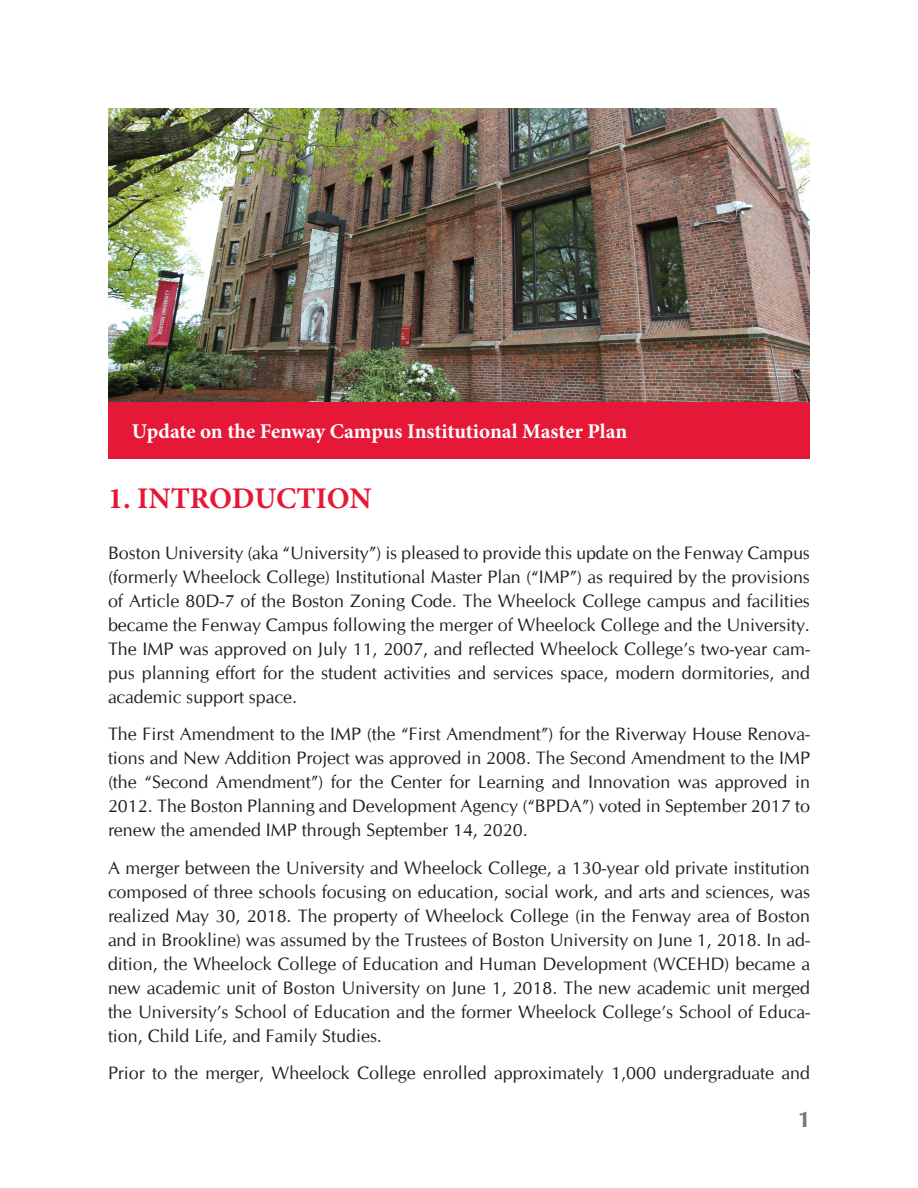
<style>
.page{position:relative;width:918px;height:1188px;background:#fff}
.page>*{position:absolute;margin:0;border:0;box-sizing:border-box;transform-origin:0 0}
.Heading_1{font:700 30px "Minion Pro";color:#e51937}
.t1{font:700 22.5px "CG Omega";color:#757679}
.Heading_1-2{font:700 21px "Minion Pro";letter-spacing:-.005em;color:#fff}
.Body_Text{font:18px/24px "CG Omega";color:#231f20;text-align:justify}
</style>
<div class="page">
<div style="left:108px;top:401px;width:702px;height:58px;background:#e51937"></div>
<img style="left:108px;top:108px;width:702px;height:293px">
<p class="Heading_1-2" style="left:132px;top:416px;width:497px">Update on the Fenway Campus Institutional Master Plan</p>
<p class="Heading_1" style="left:108px;top:477px;width:265px">1. INTRODUCTION</p>
<p class="Body_Text" style="left:108px;top:541px;width:703px">Boston University (aka “University”) is pleased to provide this update on the Fenway Campus (formerly Wheelock College) Institutional Master Plan (“IMP”) as required by the provisions of Article 80D-7 of the Boston Zoning Code. The Wheelock College campus and facilities became the Fenway Campus following the merger of Wheelock College and the University.<br>The IMP was approved on July 11, 2007, and reflected Wheelock College’s two-year cam&shy;pus planning effort for the student activities and services space, modern dormitories, and academic support space.</p>
<p class="Body_Text" style="left:108px;top:722px;width:703px">The First Amendment to the IMP (the “First Amendment”) for the Riverway House Renova&shy;tions and New Addition Project was approved in 2008. The Second Amendment to the IMP (the “Second Amendment”) for the Center for Learning and Innovation was approved in 2012. The Boston Planning and Development Agency (“BPDA”) voted in September 2017 to renew the amended IMP through September 14, 2020.</p>
<p class="Body_Text" style="left:108px;top:856px;width:703px">A merger between the University and Wheelock College, a 130-year old private institution composed of three schools focusing on education, social work, and arts and sciences, was realized May 30, 2018. The property of Wheelock College (in the Fenway area of Boston and in Brookline) was assumed by the Trustees of Boston University on June 1, 2018. In ad&shy;dition, the Wheelock College of Education and Human Development (WCEHD) became a new academic unit of Boston University on June 1, 2018. The new academic unit merged the University’s School of Education and the former Wheelock College’s School of Educa&shy;tion, Child Life, and Family Studies.</p>
<p class="Body_Text" style="left:108px;top:1061px;width:703px">Prior to the merger, Wheelock College enrolled approximately 1,000 undergraduate and</p>
<p class="t1" style="left:798px;top:1105px;width:14px">1</p>
</div>
